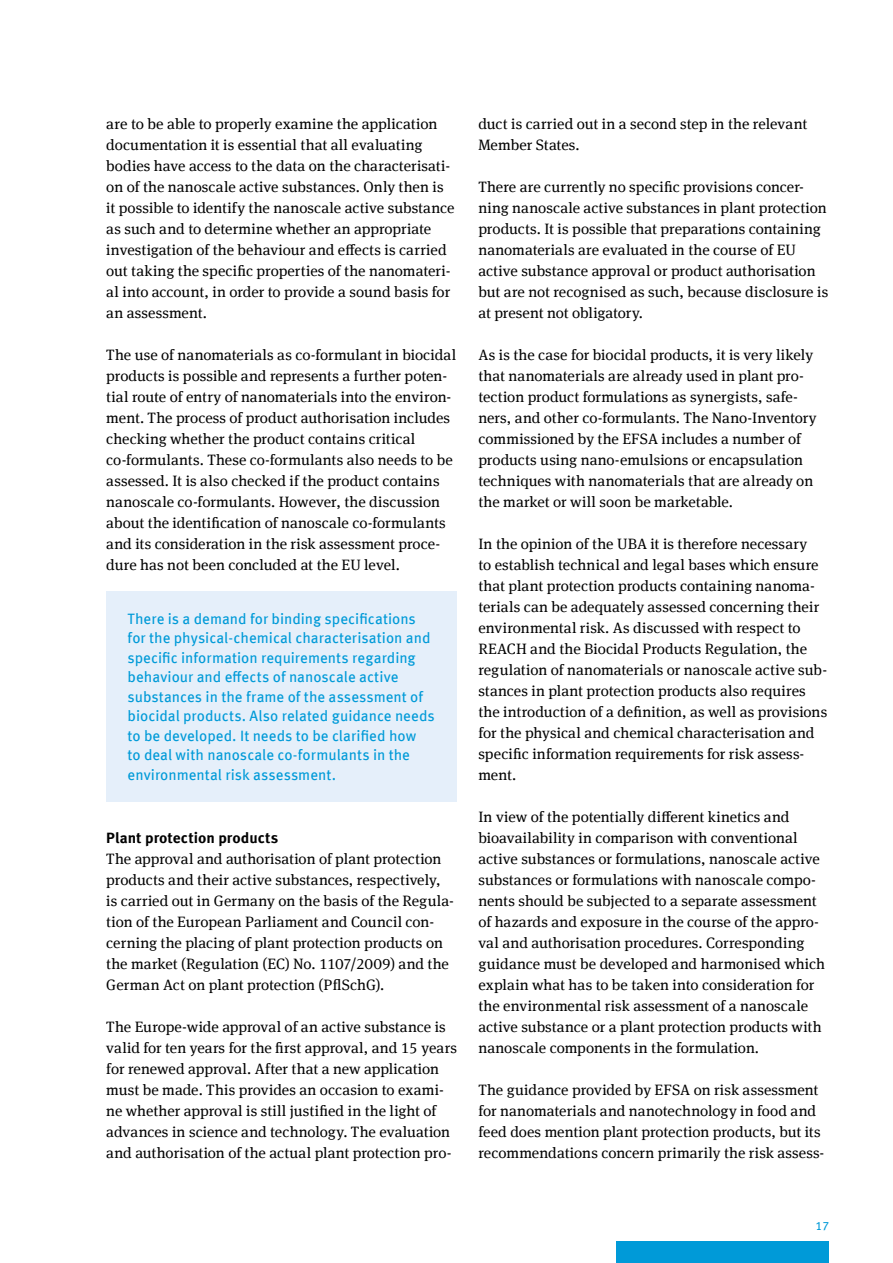
<style>
.page{position:relative;width:893px;height:1263px;background:#fff}
.page>*{position:absolute;margin:0;border:0;box-sizing:border-box;transform-origin:0 0}
.Fließtext{font:15px/21px "Meta Serif Offc";letter-spacing:.005em;color:#000}
.Fließtext_Infobox{font:15px/19.5px "Meta Offc";color:#009ad8}
.Überschrift_4{font:700 15px "Meta Offc";color:#000}
.t1{font:12px "Meta Offc";color:#009ad8}
</style>
<div class="page">
<div style="left:617px;top:1242px;width:212px;height:21px;background:#009ad8"></div>
<div style="left:106px;top:591px;width:351px;height:210px;background:#e5effa"></div>
<p class="Fließtext" style="left:106px;top:114px;width:350px">are to be able to properly examine the application documentation it is essential that all evaluating bodies have access to the data on the characterisati&shy;on of the nanoscale active substances. Only then is it possible to identify the nanoscale active substance as such and to determine whether an appropriate investigation of the behaviour and effects is carried out taking the specific properties of the nanomateri&shy;al into account, in order to provide a sound basis for an assessment.</p>
<p class="Fließtext" style="left:106px;top:345px;width:351px">The use of nanomaterials as co-formulant in biocidal products is possible and represents a further poten&shy;tial route of entry of nanomaterials into the environ&shy;ment. The process of product authorisation includes checking whether the product contains critical co-formulants. These co-formulants also needs to be assessed. It is also checked if the product contains nanoscale co-formulants. However, the discussion about the identification of nanoscale co-formulants and its consideration in the risk assessment proce&shy;dure has not been concluded at the EU level.</p>
<p class="Fließtext_Infobox" style="left:128px;top:609px;width:309px">There is a demand for binding specifications for the physical-chemical characterisation and specific information requirements regarding behaviour and effects of nanoscale active substances in the frame of the assessment of biocidal products. Also related guidance needs to be developed. It needs to be clarified how<br>to deal with nanoscale co-formulants in the environmental risk assessment.</p>
<p class="Überschrift_4" style="left:106px;top:829px;width:174px">Plant protection products</p>
<p class="Fließtext" style="left:106px;top:849px;width:349px">The approval and authorisation of plant protection products and their active substances, respectively, is carried out in Germany on the basis of the Regula&shy;tion of the European Parliament and Council con&shy;cerning the placing of plant protection products on the market (Regulation (EC) No. 1107/2009) and the German Act on plant protection (PflSchG).</p>
<p class="Fließtext" style="left:106px;top:1017px;width:352px">The Europe-wide approval of an active substance is valid for ten years for the first approval, and 15 years for renewed approval. After that a new application must be made. This provides an occasion to exami&shy;ne whether approval is still justified in the light of advances in science and technology. The evaluation and authorisation of the actual plant protection pro-</p>
<p class="Fließtext" style="left:478px;top:114px;width:330px">duct is carried out in a second step in the relevant<br>Member States.</p>
<p class="Fließtext" style="left:478px;top:177px;width:351px">There are currently no specific provisions concer&shy;ning nanoscale active substances in plant protection products. It is possible that preparations containing nanomaterials are evaluated in the course of EU active substance approval or product authorisation but are not recognised as such, because disclosure is at present not obligatory.</p>
<p class="Fließtext" style="left:478px;top:345px;width:340px">As is the case for biocidal products, it is very likely that nanomaterials are already used in plant pro&shy;tection product formulations as synergists, safe&shy;ners, and other co-formulants. The Nano-Inventory commissioned by the EFSA includes a number of products using nano-emulsions or encapsulation techniques with nanomaterials that are already on the market or will soon be marketable.</p>
<p class="Fließtext" style="left:478px;top:534px;width:350px">In the opinion of the UBA it is therefore necessary<br>to establish technical and legal bases which ensure that plant protection products containing nanoma&shy;terials can be adequately assessed concerning their environmental risk. As discussed with respect to REACH and the Biocidal Products Regulation, the regulation of nanomaterials or nanoscale active sub&shy;stances in plant protection products also requires the introduction of a definition, as well as provisions for the physical and chemical characterisation and specific information requirements for risk assess&shy;ment.</p>
<p class="Fließtext" style="left:478px;top:807px;width:348px">In view of the potentially different kinetics and bioavailability in comparison with conventional active substances or formulations, nanoscale active substances or formulations with nanoscale compo&shy;nents should be subjected to a separate assessment of hazards and exposure in the course of the appro&shy;val and authorisation procedures. Corresponding guidance must be developed and harmonised which explain what has to be taken into consideration for the environmental risk assessment of a nanoscale active substance or a plant protection products with nanoscale components in the formulation.</p>
<p class="Fließtext" style="left:478px;top:1080px;width:348px">The guidance provided by EFSA on risk assessment for nanomaterials and nanotechnology in food and feed does mention plant protection products, but its recommendations concern primarily the risk assess-</p>
<p class="t1" style="left:815px;top:1218px;width:15px">17</p>
</div>
